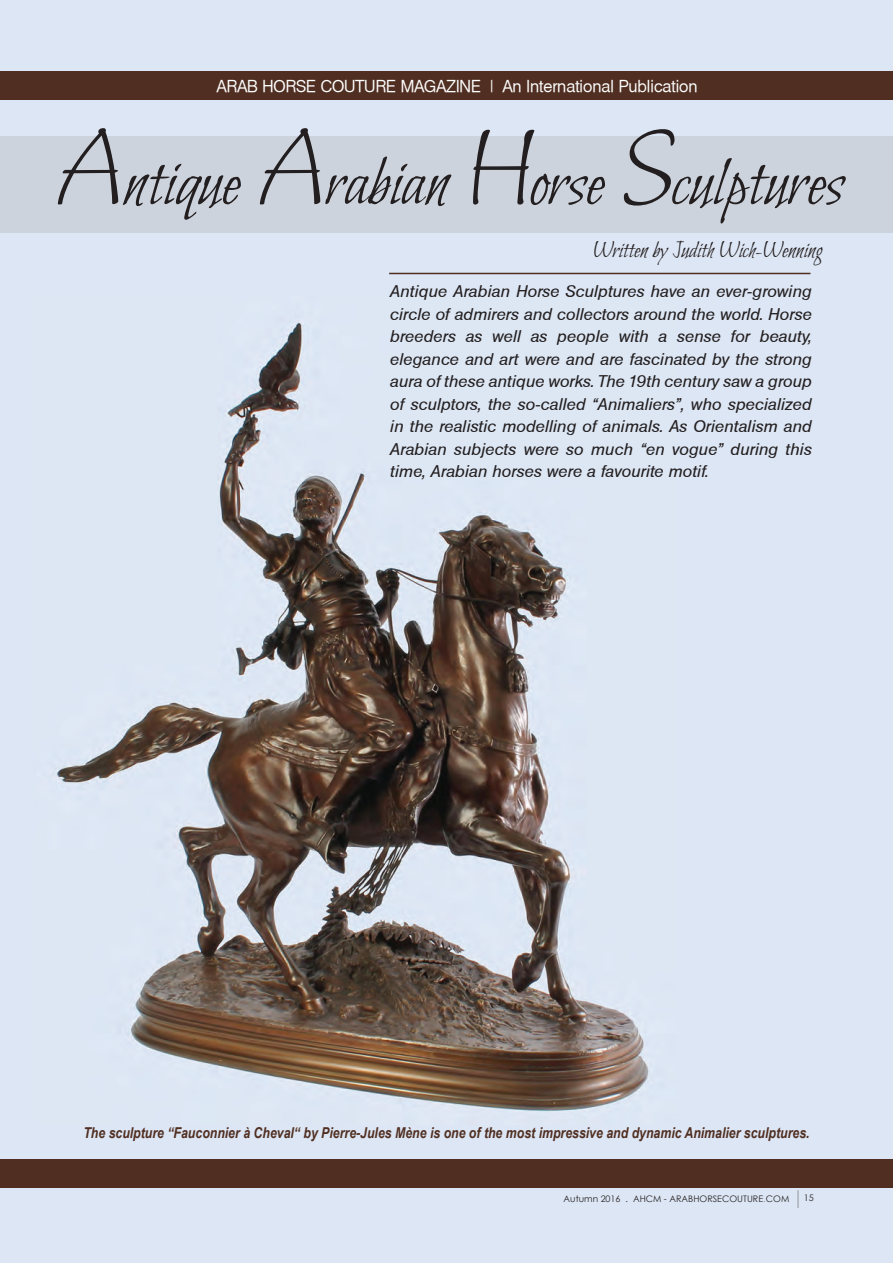
<style>
.page{position:relative;width:893px;height:1263px;background:#dde6f4}
.page>*{position:absolute;margin:0;border:0;box-sizing:border-box;transform-origin:0 0}
.t1{font:72px "Bilbo";color:#231f20}
.t2{font:24px "Bilbo";color:#231f20}
.t3{font:16.5px/22.5px "Basic Sans SF Italic";letter-spacing:.01em;color:#231f20;text-align:justify}
.t4{font:16.5px "Basic Sans SF";color:#fff}
.t5{font:italic 700 15px "Arial Narrow";color:#502f22}
.t6{font:9px "Century Gothic";color:#262324}
.t7{font:9px "Century Gothic";color:#231f20}
.s1{font-size:112.5px}
.s2{font-family:"Futura Std";font-weight:300}
</style>
<div class="page">
<img style="left:54px;top:320px;width:595px;height:791px">
<div style="left:0;top:137px;width:893px;height:96px;background:#cdd3dc"></div>
<hr style="left:389px;top:273px;width:421px;height:1px;background:#502f22">
<div style="left:0;top:1159px;width:893px;height:28px;background:#502f22"></div>
<div style="left:0;top:71px;width:893px;height:28px;background:#502f22"></div>
<svg style="left:798px;top:1190px;width:1px;height:18px"></svg>
<p class="t4" style="left:217px;top:77px;width:482px">ARAB HORSE COUTURE MAGAZINE | An International Publication</p>
<p class="t1" style="left:53px;top:142px;width:792px"><span class="s1">A</span>ntique <span class="s1">A</span>rabian <span class="s1">H</span>orse <span class="s1">S</span>culptures</p>
<p class="t2" style="left:593px;top:237px;width:231px">Written by Judith Wich-Wenning</p>
<p class="t3" style="left:391px;top:280px;width:423px">Antique Arabian Horse Sculptures have an ever-growing circle of admirers and collectors around the world. Horse breeders as well as people with a sense for beauty, elegance and art were and are fascinated by the strong aura of these antique works. The 19th century saw a group of sculptors, the so-called “Animaliers”, who specialized in the realistic modelling of animals. As Orientalism and Arabian subjects were so much “en vogue” during this time, Arabian horses were a favourite motif.</p>
<p class="t5" style="left:83px;top:1122px;width:728px">The sculpture “Fauconnier à Cheval“ by Pierre-Jules Mène is one of the most impressive and dynamic Animalier sculptures.</p>
<p class="t6" style="left:564px;top:1192px;width:227px">Autumn 2016 . AHCM - ARABHORSECOUTURE<span class="s2">.</span>COM</p>
<p class="t7" style="left:804px;top:1192px;width:11px">15</p>
</div>
